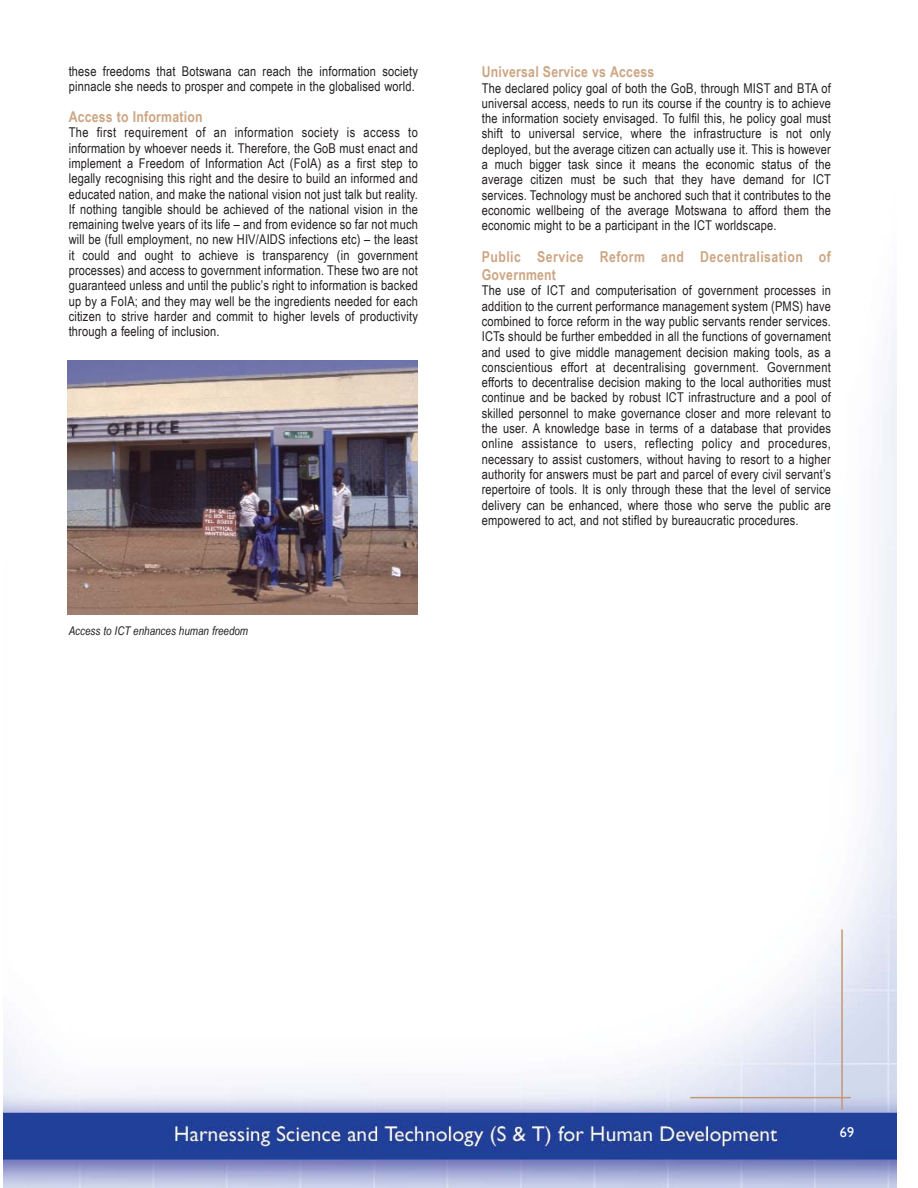
<style>
.page{position:relative;width:918px;height:1188px;background:#fff}
.page>*{position:absolute;margin:0;border:0;box-sizing:border-box;transform-origin:0 0}
.t1{font:700 15px/18px "Arial Narrow";letter-spacing:.015em;color:#cda684}
.t2{font:14.25px "Gill Sans";color:#fff}
.t3{font:13.5px/15.3px "Arial Narrow";letter-spacing:.015em;color:#231f20;text-align:justify}
.t4{font:italic 12px "Arial Narrow";color:#231f20}
</style>
<div class="page">
<img style="left:3px;top:330px;width:894px;height:858px">
<hr style="left:690px;top:1097px;width:161px;height:1px;background:#c59872">
<hr style="left:841px;top:929px;width:2px;height:181px;background:#c59872">
<img style="left:67px;top:360px;width:351px;height:255px">
<div style="left:67px;top:625px;width:351px;height:25px;background:#fff"></div>
<p class="t3" style="left:69px;top:64px;width:351px">these freedoms that Botswana can reach the information society pinnacle she needs to prosper and compete in the globalised world.</p>
<p class="t1" style="left:69px;top:108px;width:135px">Access to Information</p>
<p class="t3" style="left:69px;top:125px;width:351px">The first requirement of an information society is access to information by whoever needs it. Therefore, the GoB must enact and implement a Freedom of Information Act (FoIA) as a first step to legally recognising this right and the desire to build an informed and educated nation, and make the national vision not just talk but reality.<br>If nothing tangible should be achieved of the national vision in the remaining twelve years of its life – and from evidence so far not much will be (full employment, no new HIV/AIDS infections etc) – the least it could and ought to achieve is transparency (in government processes) and access to government information. These two are not guaranteed unless and until the public’s right to information is backed up by a FoIA; and they may well be the ingredients needed for each citizen to strive harder and commit to higher levels of productivity through a feeling of inclusion.</p>
<p class="t4" style="left:69px;top:624px;width:181px">Access to ICT enhances human freedom</p>
<p class="t1" style="left:482px;top:63px;width:174px">Universal Service vs Access</p>
<p class="t3" style="left:482px;top:80px;width:351px">The declared policy goal of both the GoB, through MIST and BTA of universal access, needs to run its course if the country is to achieve the information society envisaged. To fulfil this, he policy goal must shift to universal service, where the infrastructure is not only deployed, but the average citizen can actually use it. This is however a much bigger task since it means the economic status of the average citizen must be such that they have demand for ICT services. Technology must be anchored such that it contributes to the economic wellbeing of the average Motswana to afford them the economic might to be a participant in the ICT worldscape.</p>
<p class="t1" style="left:482px;top:248px;width:351px">Public Service Reform and Decentralisation of<br>Government</p>
<p class="t3" style="left:482px;top:283px;width:351px">The use of ICT and computerisation of government processes in addition to the current performance management system (PMS) have combined to force reform in the way public servants render services.<br>ICTs should be further embedded in all the functions of governament and used to give middle management decision making tools, as a conscientious effort at decentralising government. Government efforts to decentralise decision making to the local authorities must continue and be backed by robust ICT infrastructure and a pool of skilled personnel to make governance closer and more relevant to the user. A knowledge base in terms of a database that provides online assistance to users, reflecting policy and procedures, necessary to assist customers, without having to resort to a higher authority for answers must be part and parcel of every civil servant’s repertoire of tools. It is only through these that the level of service delivery can be enhanced, where those who serve the public are empowered to act, and not stifled by bureaucratic procedures.</p>
<p class="t2" style="left:840px;top:1124px;width:16px">69</p>
</div>
